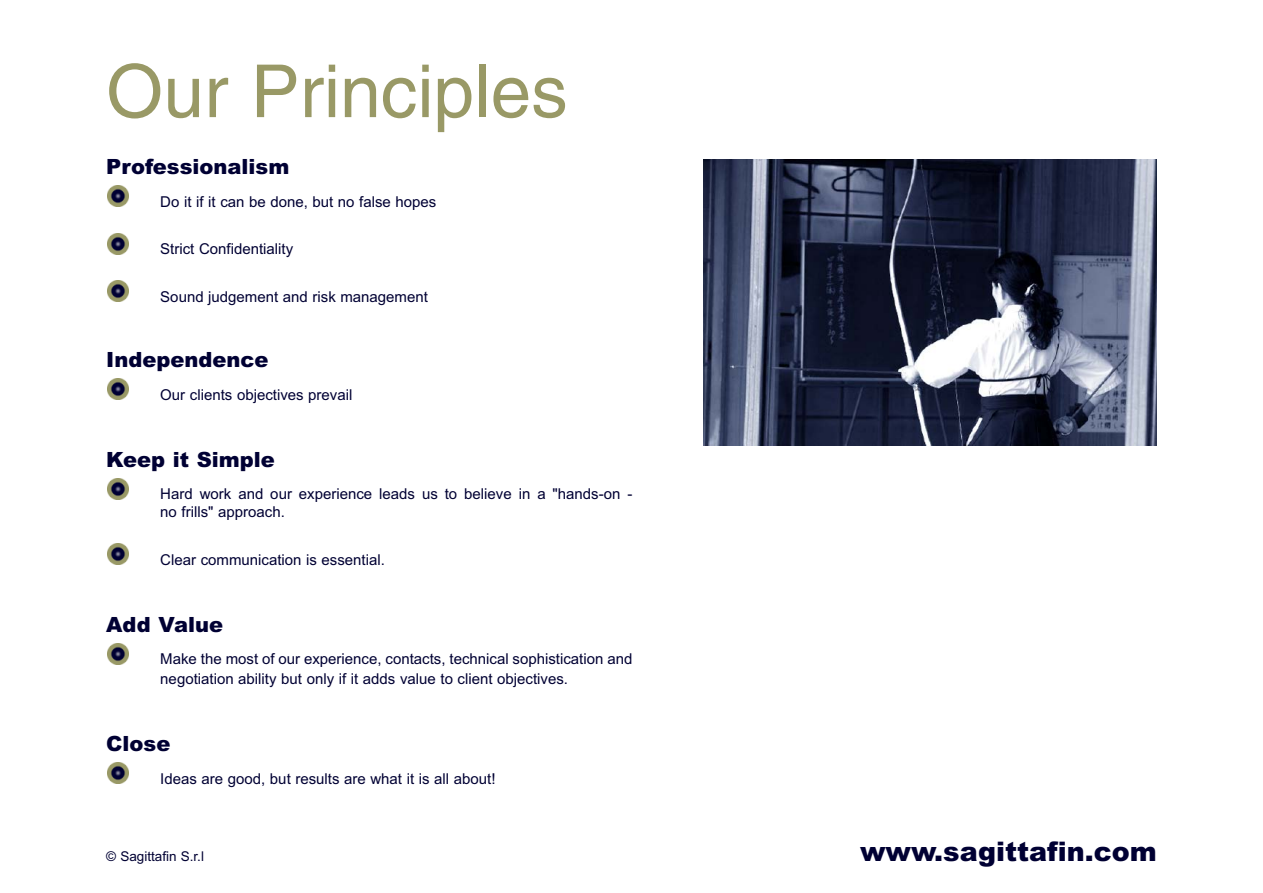
<style>
.page{position:relative;width:1263px;height:893px;background:#fff}
.page>*{position:absolute;margin:0;border:0;box-sizing:border-box;transform-origin:0 0}
.t1{font:73.2px "Helvetica";color:#996}
.t2{font:900 27px "Arial";color:#003}
.t3{font:900 21px "Arial";color:#003}
.t4{font:15px/18px "Arial";color:#003}
.t5{font:13.5px "Arial";color:#003}
</style>
<div class="page">
<img style="left:108px;top:763px;width:21px;height:21px">
<img style="left:108px;top:643px;width:21px;height:21px">
<img style="left:108px;top:544px;width:21px;height:21px">
<img style="left:108px;top:478px;width:21px;height:21px">
<img style="left:108px;top:379px;width:21px;height:21px">
<img style="left:108px;top:281px;width:21px;height:21px">
<img style="left:108px;top:233px;width:21px;height:21px">
<img style="left:108px;top:186px;width:21px;height:21px">
<img style="left:703px;top:159px;width:454px;height:286px">
<h1 class="t1" style="left:106px;top:65px;width:463px">Our Principles</h1>
<h3 class="t3" style="left:106px;top:155px;width:185px">Professionalism</h3>
<p class="t4" style="left:160px;top:192px;width:277px">Do it if it can be done, but no false hopes</p>
<p class="t4" style="left:160px;top:240px;width:134px">Strict Confidentiality</p>
<p class="t4" style="left:160px;top:288px;width:269px">Sound judgement and risk management</p>
<h3 class="t3" style="left:106px;top:347px;width:164px">Independence</h3>
<p class="t4" style="left:160px;top:385px;width:194px">Our clients objectives prevail</p>
<h3 class="t3" style="left:106px;top:447px;width:170px">Keep it Simple</h3>
<p class="t4" style="left:160px;top:485px;width:474px">Hard work and our experience leads us to believe in a "hands-on - no frills" approach.</p>
<p class="t4" style="left:160px;top:551px;width:226px">Clear communication is essential.</p>
<h3 class="t3" style="left:106px;top:612px;width:118px">Add Value</h3>
<p class="t4" style="left:160px;top:649px;width:474px;line-height:20px">Make the most of our experience, contacts, technical sophistication and negotiation ability but only if it adds value to client objectives.</p>
<h3 class="t3" style="left:106px;top:732px;width:66px">Close</h3>
<p class="t4" style="left:160px;top:770px;width:337px">Ideas are good, but results are what it is all about!</p>
<p class="t5" style="left:106px;top:849px;width:99px">© Sagittafin S.r.l</p>
<h2 class="t2" style="left:860px;top:836px;width:298px">www.sagittafin.com</h2>
</div>
